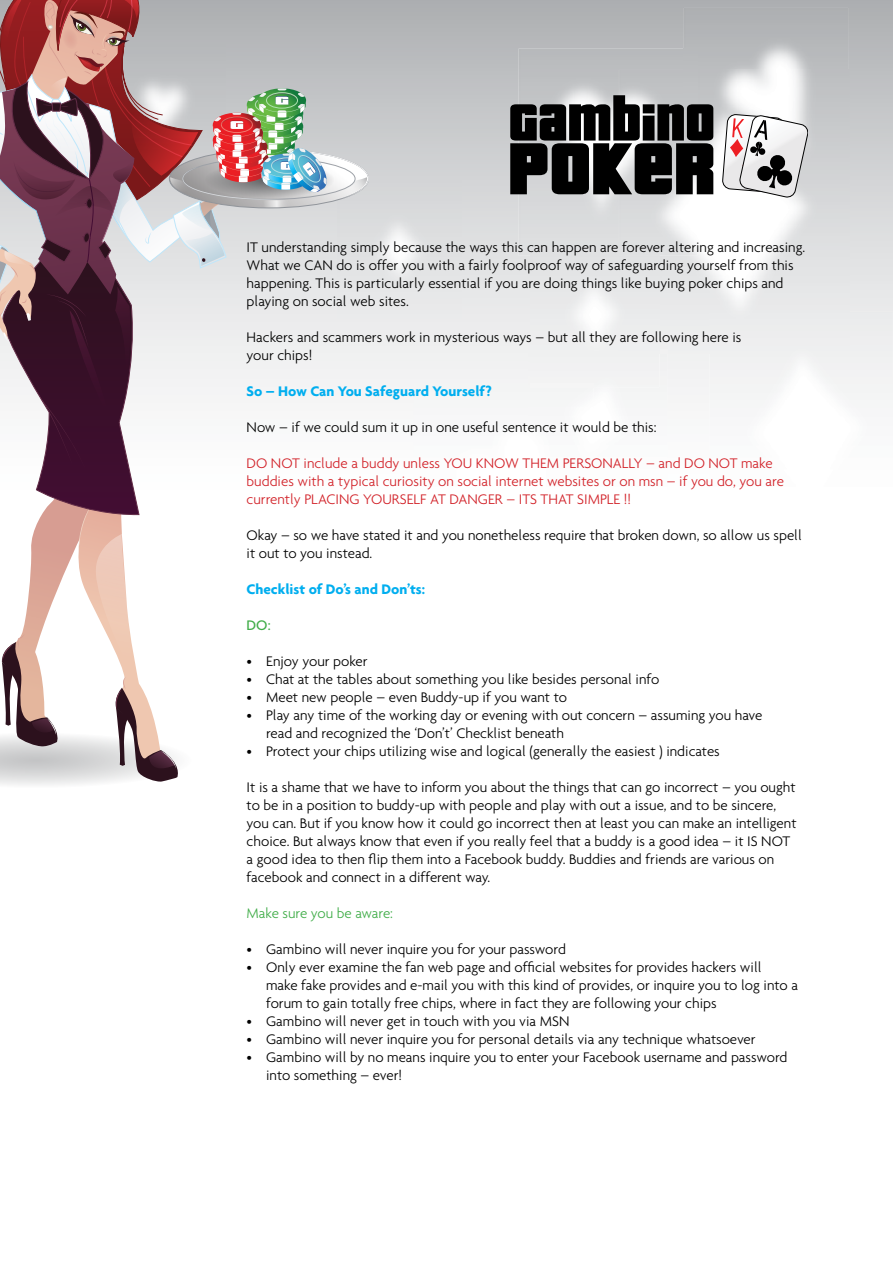
<style>
.page{position:relative;width:893px;height:1263px;background:#fff}
.page>*{position:absolute;margin:0;border:0;box-sizing:border-box;transform-origin:0 0}
.t1{font:300 15px/18px "Agenda";color:#000}
.t2{font:300 15px/18px "Agenda";color:#d2232a}
.t3{font:700 15px "Agenda";color:#00aeef}
.t4{font:300 15px "Agenda";color:#41ad49}
.t5{font:500 15px "Agenda";color:#41ad49}
</style>
<div class="page">
<svg style="left:369px;top:0;width:524px;height:400px"></svg>
<img style="left:528px;top:341px;width:139px;height:59px">
<img style="left:659px;top:70px;width:190px;height:284px">
<svg style="left:659px;top:341px;width:8px;height:13px"></svg>
<img style="left:531px;top:256px;width:128px;height:131px">
<img style="left:619px;top:341px;width:40px;height:13px">
<img style="left:369px;top:181px;width:92px;height:138px">
<img style="left:709px;top:312px;width:184px;height:88px">
<div style="left:709px;top:312px;width:140px;height:42px;background:#ededee"></div>
<img style="left:518px;top:49px;width:166px;height:207px">
<img style="left:619px;top:70px;width:79px;height:186px">
<div style="left:414px;top:384px;width:114px;height:16px;background:#f3f4f4"></div>
<img style="left:528px;top:384px;width:66px;height:16px">
<img style="left:531px;top:384px;width:63px;height:3px">
<img style="left:684px;top:8px;width:164px;height:62px">
<img style="left:698px;top:70px;width:150px;height:122px">
<img style="left:684px;top:49px;width:14px;height:46px">
<svg style="left:510px;top:95px;width:203px;height:99px"></svg>
<svg style="left:722px;top:114px;width:87px;height:84px"></svg>
<svg style="left:0;top:0;width:369px;height:785px"></svg>
<p class="t1" style="left:247px;top:238px;width:560px">IT understanding simply because the ways this can happen are forever altering and increasing.<br>What we CAN do is offer you with a fairly foolproof way of safeguarding yourself from this happening. This is particularly essential if you are doing things like buying poker chips and playing on social web sites.</p>
<p class="t1" style="left:247px;top:328px;width:496px">Hackers and scammers work in mysterious ways – but all they are following here is your chips!</p>
<p class="t3" style="left:247px;top:382px;width:247px">So – How Can You Safeguard Yourself?</p>
<p class="t1" style="left:247px;top:418px;width:411px">Now – if we could sum it up in one useful sentence it would be this:</p>
<p class="t2" style="left:247px;top:454px;width:539px">DO NOT include a buddy unless YOU KNOW THEM PERSONALLY – and DO NOT make buddies with a typical curiosity on social internet websites or on msn – if you do, you are currently PLACING YOURSELF AT DANGER – ITS THAT SIMPLE !!</p>
<p class="t1" style="left:247px;top:526px;width:557px">Okay – so we have stated it and you nonetheless require that broken down, so allow us spell it out to you instead.</p>
<p class="t3" style="left:247px;top:580px;width:180px">Checklist of Do’s and Don’ts:</p>
<p class="t5" style="left:247px;top:616px;width:25px">DO:</p>
<p class="t1" style="left:247px;top:652px;width:122px">• Enjoy your poker</p>
<p class="t1" style="left:247px;top:670px;width:414px">• Chat at the tables about something you like besides personal info</p>
<p class="t1" style="left:247px;top:688px;width:322px">• Meet new people – even Buddy-up if you want to</p>
<p class="t1" style="left:266px;top:706px;width:498px;text-indent:-20px">• Play any time of the working day or evening with out concern – assuming you have read and recognized the ‘Don’t’ Checklist beneath</p>
<p class="t1" style="left:247px;top:742px;width:475px">• Protect your chips utilizing wise and logical (generally the easiest ) indicates</p>
<p class="t1" style="left:247px;top:778px;width:551px">It is a shame that we have to inform you about the things that can go incorrect – you ought to be in a position to buddy-up with people and play with out a issue, and to be sincere, you can. But if you know how it could go incorrect then at least you can make an intelligent choice. But always know that even if you really feel that a buddy is a good idea – it IS NOT a good idea to then flip them into a Facebook buddy. Buddies and friends are various on facebook and connect in a different way.</p>
<p class="t4" style="left:247px;top:904px;width:148px">Make sure you be aware:</p>
<p class="t1" style="left:247px;top:940px;width:321px">• Gambino will never inquire you for your password</p>
<p class="t1" style="left:266px;top:958px;width:533px;text-indent:-20px">• Only ever examine the fan web page and official websites for provides hackers will<br>make fake provides and e-mail you with this kind of provides, or inquire you to log into a forum to gain totally free chips, where in fact they are following your chips</p>
<p class="t1" style="left:247px;top:1012px;width:324px">• Gambino will never get in touch with you via MSN</p>
<p class="t1" style="left:247px;top:1030px;width:510px">• Gambino will never inquire you for personal details via any technique whatsoever</p>
<p class="t1" style="left:266px;top:1048px;width:523px;text-indent:-20px">• Gambino will by no means inquire you to enter your Facebook username and password into something – ever!</p>
</div>
